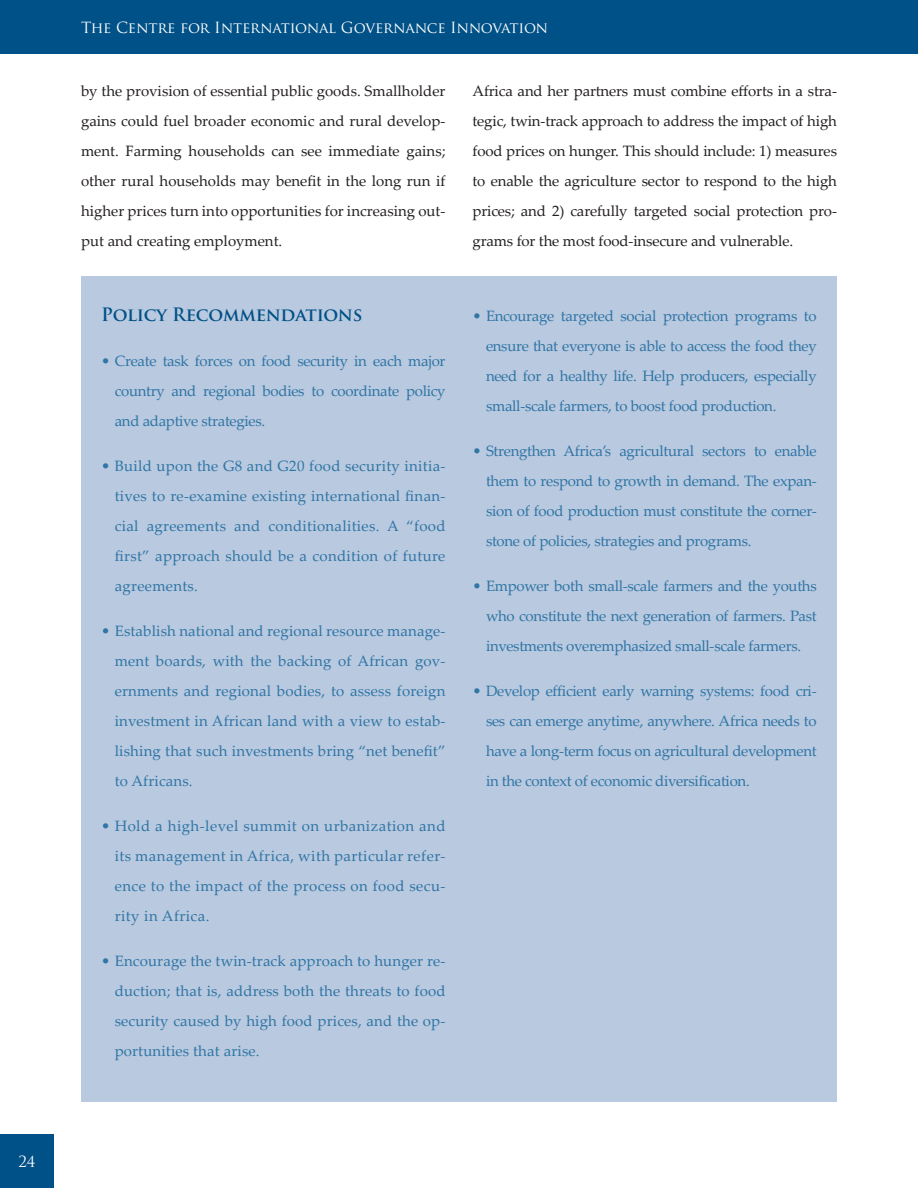
<style>
.page{position:relative;width:918px;height:1188px;background:#fff}
.page>*{position:absolute;margin:0;border:0;box-sizing:border-box;transform-origin:0 0}
.t1{font:700 18px "Trajan Pro";letter-spacing:-.01em;color:#005187}
.t2{font:15px/30px "Palatino Linotype";letter-spacing:-.02em;color:#2f75a5;text-align:justify}
.t3{font:15px/30px "Palatino Linotype";letter-spacing:-.005em;color:#231f20;text-align:justify}
.t4{font:15px "Trajan Pro";letter-spacing:-.01em;color:#fff}
</style>
<div class="page">
<div style="left:0;top:0;width:918px;height:54px;background:#005187"></div>
<div style="left:0;top:1134px;width:54px;height:54px;background:#005187"></div>
<div style="left:81px;top:276px;width:756px;height:826px;background:#b9c9df"></div>
<p class="t4" style="left:19px;top:1152px;width:18px">24</p>
<p class="t4" style="left:81px;top:18px;width:469px">The Centre for International Governance Innovation</p>
<p class="t3" style="left:81px;top:75px;width:366px">by the provision of essential public goods. Smallholder gains could fuel broader economic and rural develop&shy;ment. Farming households can see immediate gains; other rural households may benefit in the long run if higher prices turn into opportunities for increasing out&shy;put and creating employment.</p>
<p class="t3" style="left:472px;top:75px;width:366px">Africa and her partners must combine efforts in a stra&shy;tegic, twin-track approach to address the impact of high food prices on hunger. This should include: 1) measures to enable the agriculture sector to respond to the high prices; and 2) carefully targeted social protection pro&shy;grams for the most food-insecure and vulnerable.</p>
<p class="t1" style="left:101px;top:303px;width:263px">Policy Recommendations</p>
<p class="t2" style="left:115px;top:345px;width:332px;text-indent:-14px">• Create task forces on food security in each major country and regional bodies to coordinate policy and adaptive strategies.</p>
<p class="t2" style="left:115px;top:450px;width:332px;text-indent:-14px">• Build upon the G8 and G20 food security initia&shy;tives to re-examine existing international finan&shy;cial agreements and conditionalities. A “food first” approach should be a condition of future agreements.</p>
<p class="t2" style="left:115px;top:615px;width:332px;text-indent:-14px">• Establish national and regional resource manage&shy;ment boards, with the backing of African gov&shy;ernments and regional bodies, to assess foreign investment in African land with a view to estab&shy;lishing that such investments bring “net benefit” to Africans.</p>
<p class="t2" style="left:115px;top:810px;width:332px;text-indent:-14px">• Hold a high-level summit on urbanization and its management in Africa, with particular refer&shy;ence to the impact of the process on food secu&shy;rity in Africa.</p>
<p class="t2" style="left:115px;top:945px;width:332px;text-indent:-14px">• Encourage the twin-track approach to hunger re&shy;duction; that is, address both the threats to food security caused by high food prices, and the op&shy;portunities that arise.</p>
<p class="t2" style="left:486px;top:300px;width:332px;text-indent:-14px">• Encourage targeted social protection programs to ensure that everyone is able to access the food they need for a healthy life. Help producers, especially small-scale farmers, to boost food production.</p>
<p class="t2" style="left:486px;top:435px;width:332px;text-indent:-14px">• Strengthen Africa’s agricultural sectors to enable them to respond to growth in demand. The expan&shy;sion of food production must constitute the corner&shy;stone of policies, strategies and programs.</p>
<p class="t2" style="left:486px;top:570px;width:332px;text-indent:-14px">• Empower both small-scale farmers and the youths who constitute the next generation of farmers. Past investments overemphasized small-scale farmers.</p>
<p class="t2" style="left:486px;top:675px;width:332px;text-indent:-14px">• Develop efficient early warning systems: food cri&shy;ses can emerge anytime, anywhere. Africa needs to have a long-term focus on agricultural development in the context of economic diversification.</p>
</div>
